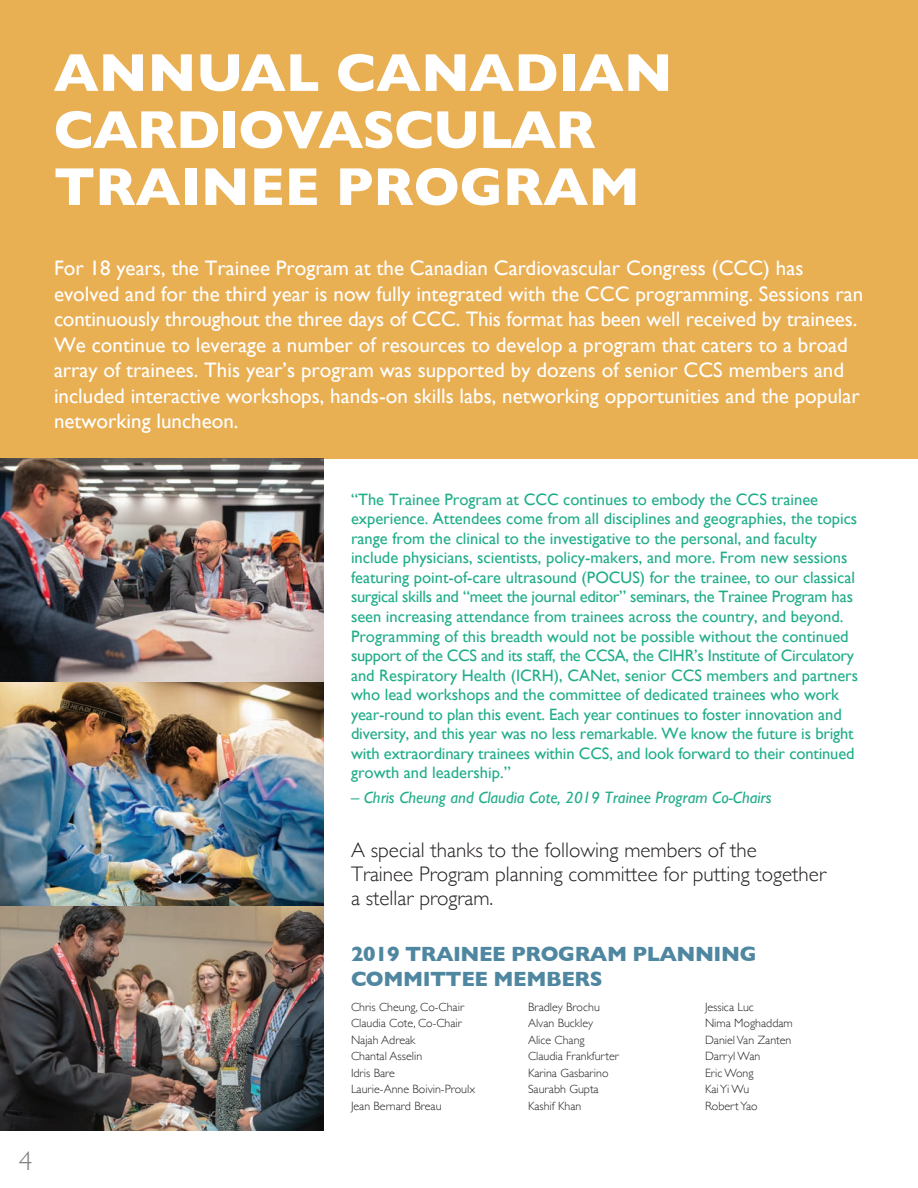
<style>
.page{position:relative;width:918px;height:1188px;background:#fff}
.page>*{position:absolute;margin:0;border:0;box-sizing:border-box;transform-origin:0 0}
.t1{font:700 54px/57px "Gill Sans";color:#fff}
.t2{font:300 27px "Gill Sans";color:#808285}
.t3{font:21px/25.5px "Gill Sans";color:#fff}
.t4{font:300 21px/24px "Gill Sans";color:#231f20}
.t5{font:700 21px/25.5px "Gill Sans";letter-spacing:-.02em;color:#4f87a0}
.t6{font:16.5px/19.5px "Gill Sans";color:#20ad8a}
.t7{font:italic 16.5px "Gill Sans";color:#20ad8a}
.t8{font:300 12px/16.5px "Gill Sans";color:#231f20}
</style>
<div class="page">
<div style="left:0;top:0;width:918px;height:459px;background:#e9af53"></div>
<img style="left:0;top:459px;width:324px;height:671px">
<h1 class="t1" style="left:54px;top:48px;width:621px">ANNUAL CANADIAN<br>CARDIOVASCULAR<br>TRAINEE PROGRAM</h1>
<p class="t3" style="left:54px;top:257px;width:811px">For 18 years, the Trainee Program at the Canadian Cardiovascular Congress (CCC) has evolved and for the third year is now fully integrated with the CCC programming. Sessions ran continuously throughout the three days of CCC. This format has been well received by trainees.<br>We continue to leverage a number of resources to develop a program that caters to a broad array of trainees. This year’s program was supported by dozens of senior CCS members and included interactive workshops, hands-on skills labs, networking opportunities and the popular networking luncheon.</p>
<h2 class="t2" style="left:19px;top:1150px;width:15px">4</h2>
<p class="t6" style="left:351px;top:491px;width:509px">“The Trainee Program at CCC continues to embody the CCS trainee experience. Attendees come from all disciplines and geographies, the topics range from the clinical to the investigative to the personal, and faculty include physicians, scientists, policy-makers, and more. From new sessions featuring point-of-care ultrasound (POCUS) for the trainee, to our classical surgical skills and “meet the journal editor” seminars, the Trainee Program has seen increasing attendance from trainees across the country, and beyond.<br>Programming of this breadth would not be possible without the continued support of the CCS and its staff, the CCSA, the CIHR’s Institute of Circulatory and Respiratory Health (ICRH), CANet, senior CCS members and partners who lead workshops and the committee of dedicated trainees who work year-round to plan this event. Each year continues to foster innovation and diversity, and this year was no less remarkable. We know the future is bright with extraordinary trainees within CCS, and look forward to their continued growth and leadership.”</p>
<p class="t7" style="left:351px;top:791px;width:422px">– Chris Cheung and Claudia Cote, 2019 Trainee Program Co-Chairs</p>
<p class="t4" style="left:351px;top:840px;width:476px">A special thanks to the following members of the<br>Trainee Program planning committee for putting together a stellar program.</p>
<p class="t5" style="left:351px;top:942px;width:407px">2019 TRAINEE PROGRAM PLANNING<br>COMMITTEE MEMBERS</p>
<p class="t8" style="left:351px;top:1000px;width:126px">Chris Cheung, Co-Chair<br>Claudia Cote, Co-Chair<br>Najah Adreak<br>Chantal Asselin<br>Idris Bare<br>Laurie-Anne Boivin-Proulx<br>Jean Bernard Breau</p>
<p class="t8" style="left:528px;top:1000px;width:92px">Bradley Brochu<br>Alvan Buckley<br>Alice Chang<br>Claudia Frankfurter<br>Karina Gasbarino<br>Saurabh Gupta<br>Kashif Khan</p>
<p class="t8" style="left:705px;top:1000px;width:89px">Jessica Luc<br>Nima Moghaddam<br>Daniel Van Zanten<br>Darryl Wan<br>Eric Wong<br>Kai Yi Wu<br>Robert Yao</p>
</div>
